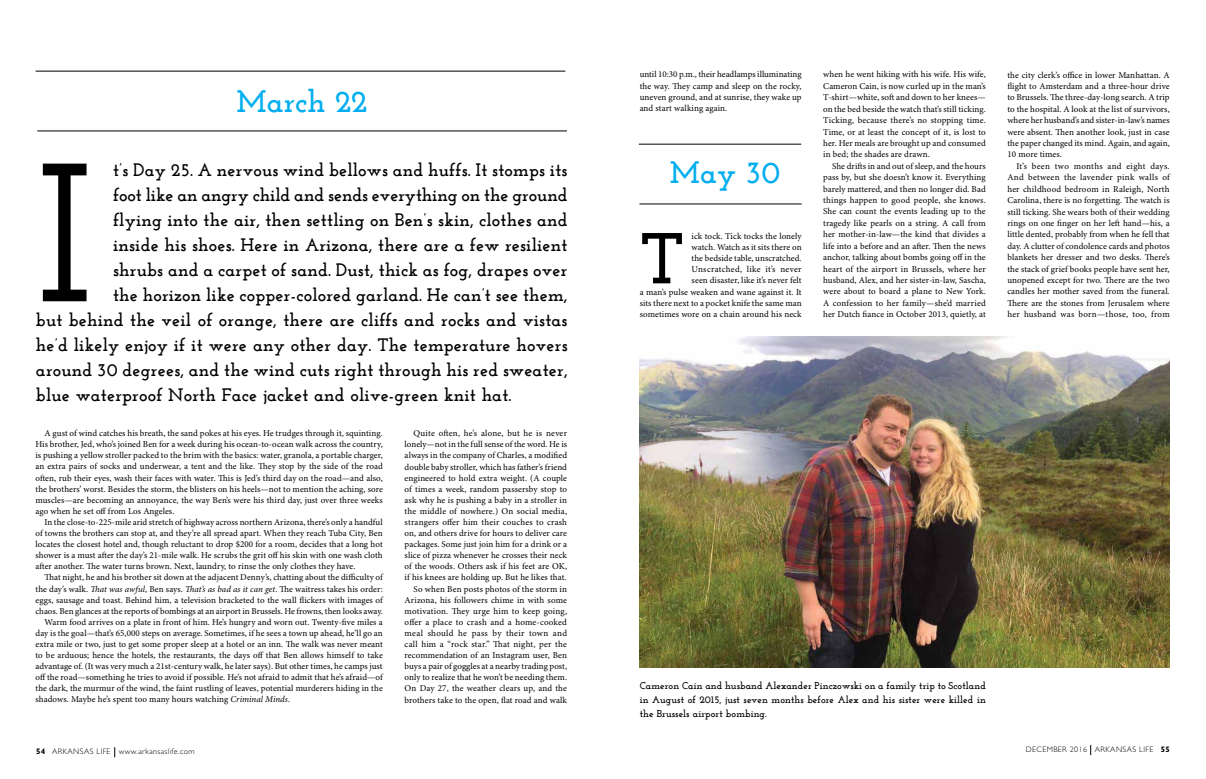
<style>
.page{position:relative;width:1206px;height:779px;background:#fff}
.page>*{position:absolute;margin:0;border:0;box-sizing:border-box;transform-origin:0 0}
.t1{font:600 196.6px "Josefin Slab";color:#000}
.t2{font:700 71.9px "Josefin Slab";color:#000}
.t3{font:700 31px "Josefin Slab";color:#00aeef}
.t4{font:700 18px "Josefin Slab";letter-spacing:.01em;color:#000}
.t5{font:700 10px/14px "Josefin Slab";letter-spacing:.01em;color:#000;text-align:justify}
.t6{font:9px/11.1px "Minion Pro";letter-spacing:.01em;color:#000;text-align:justify}
.t7{font:300 8px "Gill Sans Std";letter-spacing:.05em;color:#000}
.s1{font-style:italic}
.s2{font-weight:700}
</style>
<div class="page">
<img style="left:639px;top:336px;width:531px;height:331px">
<hr style="left:37px;top:131px;width:530px;height:1px;background:#000">
<hr style="left:36px;top:71px;width:529px;height:1px;background:#000">
<hr style="left:639px;top:204px;width:163px;height:1px;background:#000">
<hr style="left:639px;top:144px;width:162px;height:1px;background:#000">
<h3 class="t3" style="left:237px;top:83px;width:132px">March 22</h3>
<h1 class="t1" style="left:36px;top:118px;width:59px">I</h1>
<h3 class="t4" style="left:113px;top:159px;width:456px">t’s Day 25. A nervous wind bellows and huffs. It stomps its</h3>
<h3 class="t4" style="left:113px;top:184px;width:456px">foot like an angry child and sends everything on the ground</h3>
<h3 class="t4" style="left:113px;top:209px;width:456px">flying into the air, then settling on Ben’s skin, clothes and</h3>
<h3 class="t4" style="left:113px;top:234px;width:456px">inside his shoes. Here in Arizona, there are a few resilient</h3>
<h3 class="t4" style="left:113px;top:259px;width:456px">shrubs and a carpet of sand. Dust, thick as fog, drapes over</h3>
<h3 class="t4" style="left:113px;top:284px;width:456px">the horizon like copper-colored garland. He can’t see them,</h3>
<h3 class="t4" style="left:36px;top:309px;width:533px">but behind the veil of orange, there are cliffs and rocks and vistas</h3>
<h3 class="t4" style="left:36px;top:334px;width:533px">he’d likely enjoy if it were any other day. The temperature hovers</h3>
<h3 class="t4" style="left:36px;top:359px;width:533px">around 30 degrees, and the wind cuts right through his red sweater,</h3>
<h3 class="t4" style="left:36px;top:384px;width:477px">blue waterproof North Face jacket and olive-green knit hat.</h3>
<p class="t6" style="left:35px;top:428px;width:349px;text-indent:9px">A gust of wind catches his breath, the sand pokes at his eyes. He trudges through it, squinting.<br>His brother, Jed, who’s joined Ben for a week during his ocean-to-ocean walk across the country, is pushing a yellow stroller packed to the brim with the basics: water, granola, a portable charger, an extra pairs of socks and underwear, a tent and the like. They stop by the side of the road often, rub their eyes, wash their faces with water. This is Jed’s third day on the road—and also, the brothers’ worst. Besides the storm, the blisters on his heels—not to mention the aching, sore muscles—are becoming an annoyance, the way Ben’s were his third day, just over three weeks ago when he set off from Los Angeles.</p>
<p class="t6" style="left:35px;top:517px;width:349px;text-indent:9px">In the close-to-225-mile arid stretch of highway across northern Arizona, there’s only a handful of towns the brothers can stop at, and they’re all spread apart. When they reach Tuba City, Ben locates the closest hotel and, though reluctant to drop $200 for a room, decides that a long hot shower is a must after the day’s 21-mile walk. He scrubs the grit off his skin with one wash cloth after another. The water turns brown. Next, laundry, to rinse the only clothes they have.</p>
<p class="t6" style="left:44px;top:572px;width:340px">That night, he and his brother sit down at the adjacent Denny’s, chatting about the difficulty of</p>
<p class="t6" style="left:35px;top:583px;width:349px">the day’s walk. <span class="s1">That was awful</span>, Ben says. <span class="s1">That’s as bad as it can get</span>. The waitress takes his order:</p>
<p class="t6" style="left:35px;top:594px;width:349px">eggs, sausage and toast. Behind him, a television bracketed to the wall flickers with images of</p>
<p class="t6" style="left:35px;top:605px;width:349px">chaos. Ben glances at the reports of bombings at an airport in Brussels. He frowns, then looks away.</p>
<p class="t6" style="left:44px;top:616px;width:340px">Warm food arrives on a plate in front of him. He’s hungry and worn out. Twenty-five miles a</p>
<p class="t6" style="left:35px;top:627px;width:349px">day is the goal—that’s 65,000 steps on average. Sometimes, if he sees a town up ahead, he’ll go an</p>
<p class="t6" style="left:35px;top:639px;width:349px">extra mile or two, just to get some proper sleep at a hotel or an inn. The walk was never meant</p>
<p class="t6" style="left:35px;top:650px;width:349px">to be arduous; hence the hotels, the restaurants, the days off that Ben allows himself to take</p>
<p class="t6" style="left:35px;top:661px;width:349px">advantage of. (It was very much a 21st-century walk, he later says). But other times, he camps just</p>
<p class="t6" style="left:35px;top:672px;width:349px">off the road—something he tries to avoid if possible. He’s not afraid to admit that he’s afraid—of</p>
<p class="t6" style="left:35px;top:683px;width:349px">the dark, the murmur of the wind, the faint rustling of leaves, potential murderers hiding in the</p>
<p class="t6" style="left:35px;top:694px;width:256px">shadows. Maybe he’s spent too many hours watching <span class="s1">Criminal Minds</span>.</p>
<p class="t6" style="left:405px;top:428px;width:164px;text-align:right">Quite often, he’s alone, but he is never lonely—not in the full sense of the word. He is always in the company of Charles, a modified double baby stroller, which has father’s friend engineered to hold extra weight. (A couple of times a week, random passersby stop to ask why he is pushing a baby in a stroller in the middle of nowhere.) On social media, strangers offer him their couches to crash on, and others drive for hours to deliver care packages. Some just join him for a drink or a slice of pizza whenever he crosses their neck of the woods. Others ask if his feet are OK, if his knees are holding up. But he likes that.<br>So when Ben posts photos of the storm in Arizona, his followers chime in with some motivation. They urge him to keep going, offer a place to crash and a home-cooked meal should he pass by their town and call him a “rock star.” That night, per the recommendation of an Instagram user, Ben buys a pair of goggles at a nearby trading post, only to realize that he won’t be needing them.<br>On Day 27, the weather clears up, and the brothers take to the open, flat road and walk</p>
<p class="t6" style="left:640px;top:69px;width:163px">until 10:30 p.m., their headlamps illuminating the way. They camp and sleep on the rocky, uneven ground, and at sunrise, they wake up and start walking again.</p>
<h3 class="t3" style="left:670px;top:154px;width:112px">May 30</h3>
<p class="t6" style="left:640px;top:231px;width:163px;text-align:right">ick tock. Tick tocks the lonely<br>watch. Watch as it sits there on<br>the bedside table, unscratched.<br>Unscratched, like it’s never<br>seen disaster, like it’s never felt<br>a man’s pulse weaken and wane against it. It sits there next to a pocket knife the same man sometimes wore on a chain around his neck</p>
<h2 class="t2" style="left:640px;top:216px;width:46px">T</h2>
<p class="t6" style="left:823px;top:69px;width:164px;line-height:11.4px">when he went hiking with his wife. His wife, Cameron Cain, is now curled up in the man’s T-shirt—white, soft and down to her knees— on the bed beside the watch that’s still ticking.<br>Ticking, because there’s no stopping time.<br>Time, or at least the concept of it, is lost to her. Her meals are brought up and consumed in bed; the shades are drawn.</p>
<p class="t6" style="left:823px;top:160px;width:164px;line-height:11.4px;text-indent:9px">She drifts in and out of sleep, and the hours pass by, but she doesn’t know it. Everything barely mattered, and then no longer did. Bad things happen to good people, she knows.<br>She can count the events leading up to the tragedy like pearls on a string. A call from her mother-in-law—the kind that divides a life into a before and an after. Then the news anchor, talking about bombs going off in the heart of the airport in Brussels, where her husband, Alex, and her sister-in-law, Sascha, were about to board a plane to New York.<br>A confession to her family—she’d married her Dutch fiance in October 2013, quietly, at</p>
<p class="t6" style="left:1007px;top:69px;width:164px;line-height:11.4px">the city clerk’s office in lower Manhattan. A flight to Amsterdam and a three-hour drive to Brussels. The three-day-long search. A trip to the hospital. A look at the list of survivors, where her husband’s and sister-in-law’s names were absent. Then another look, just in case the paper changed its mind. Again, and again, 10 more times.</p>
<p class="t6" style="left:1007px;top:161px;width:164px;line-height:11.4px;text-indent:9px">It’s been two months and eight days.<br>And between the lavender pink walls of her childhood bedroom in Raleigh, North Carolina, there is no forgetting. The watch is still ticking. She wears both of their wedding rings on one finger on her left hand—his, a little dented, probably from when he fell that day. A clutter of condolence cards and photos blankets her dresser and two desks. There’s the stack of grief books people have sent her, unopened except for two. There are the two candles her mother saved from the funeral.<br>There are the stones from Jerusalem where her husband was born—those, too, from</p>
<p class="t5" style="left:640px;top:678px;width:348px">Cameron Cain and husband Alexander Pinczowski on a family trip to Scotland in August of 2015, just seven months before Alex and his sister were killed in the Brussels airport bombing.</p>
<p class="t7" style="left:36px;top:746px;width:160px"><span class="s2">54</span> ARKANSAS LIFE www.arkansaslife.com</p>
<p class="t7" style="left:1026px;top:744px;width:146px">DECEMBER 2016 ARKANSAS LIFE <span class="s2">55</span></p>
</div>
